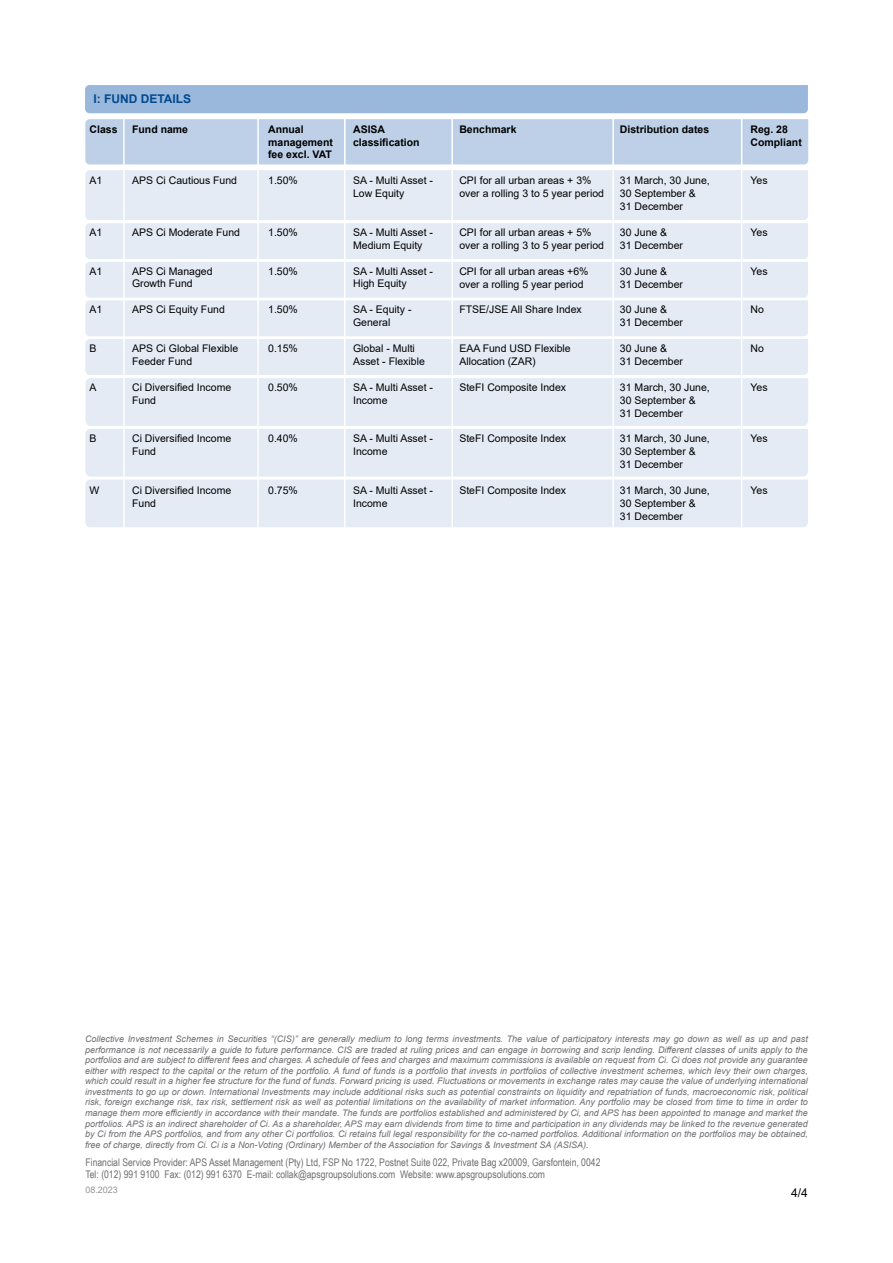
<style>
.page{position:relative;width:893px;height:1263px;background:#fff}
.page>*{position:absolute;margin:0;border:0;box-sizing:border-box;transform-origin:0 0}
.t1{font:700 12px "Arial";color:#004990}
.t2{font:12px "Arial";color:#000}
.t3{font:10.5px/12.9px "Arial";color:#000}
.t4{font:10.5px/12px "Arial Narrow";color:#6d6e71}
.t5{font:700 10.5px/12.9px "Arial";color:#000}
.t6{font:italic 9px/10.5px "Arial";color:#6d6e71;text-align:justify}
.t7{font:9px "Arial";color:#939598}
</style>
<div class="page">
<div style="left:85px;top:85px;width:723px;height:28px;background:#99b8db"></div>
<div style="left:85px;top:170px;width:723px;height:357px;background:#e5ebf5"></div>
<div style="left:85px;top:119px;width:723px;height:45px;background:#bed0e7"></div>
<hr style="left:123px;top:116px;width:2px;height:412px;background:#fff">
<hr style="left:257px;top:116px;width:2px;height:412px;background:#fff">
<hr style="left:344px;top:116px;width:2px;height:412px;background:#fff">
<hr style="left:451px;top:116px;width:2px;height:412px;background:#fff">
<hr style="left:612px;top:116px;width:2px;height:412px;background:#fff">
<hr style="left:741px;top:116px;width:1px;height:412px;background:#fff">
<h1 class="t1" style="left:94px;top:90px;width:99px">I: FUND DETAILS</h1>
<p class="t5" style="left:90px;top:123px;width:30px">Class</p>
<p class="t5" style="left:132px;top:123px;width:58px">Fund name</p>
<p class="t3" style="left:90px;top:174px;width:14px">A1</p>
<p class="t3" style="left:132px;top:174px;width:107px">APS Ci Cautious Fund</p>
<p class="t3" style="left:90px;top:226px;width:14px">A1</p>
<p class="t3" style="left:90px;top:264px;width:14px">A1</p>
<p class="t3" style="left:90px;top:303px;width:14px">A1</p>
<p class="t3" style="left:90px;top:342px;width:9px">B</p>
<p class="t3" style="left:90px;top:380px;width:9px">A</p>
<p class="t3" style="left:90px;top:432px;width:9px">B</p>
<p class="t3" style="left:90px;top:484px;width:11px">W</p>
<p class="t3" style="left:132px;top:226px;width:109px">APS Ci Moderate Fund</p>
<p class="t3" style="left:132px;top:264px;width:82px">APS Ci Managed<br>Growth Fund</p>
<p class="t3" style="left:132px;top:303px;width:94px">APS Ci Equity Fund</p>
<p class="t3" style="left:132px;top:342px;width:108px">APS Ci Global Flexible<br>Feeder Fund</p>
<p class="t3" style="left:132px;top:380px;width:101px">Ci Diversified Income<br>Fund</p>
<p class="t3" style="left:132px;top:432px;width:101px">Ci Diversified Income<br>Fund</p>
<p class="t3" style="left:132px;top:484px;width:101px">Ci Diversified Income<br>Fund</p>
<p class="t5" style="left:268px;top:123px;width:66px">Annual management fee excl. VAT</p>
<p class="t3" style="left:268px;top:174px;width:31px">1.50%</p>
<p class="t3" style="left:268px;top:226px;width:31px">1.50%</p>
<p class="t3" style="left:268px;top:264px;width:31px">1.50%</p>
<p class="t3" style="left:268px;top:303px;width:31px">1.50%</p>
<p class="t3" style="left:268px;top:342px;width:31px">0.15%</p>
<p class="t3" style="left:268px;top:380px;width:31px">0.50%</p>
<p class="t3" style="left:268px;top:432px;width:31px">0.40%</p>
<p class="t3" style="left:268px;top:484px;width:31px">0.75%</p>
<p class="t5" style="left:353px;top:123px;width:68px">ASISA classification</p>
<p class="t3" style="left:353px;top:174px;width:81px">SA - Multi Asset -<br>Low Equity</p>
<p class="t3" style="left:353px;top:226px;width:81px">SA - Multi Asset -<br>Medium Equity</p>
<p class="t3" style="left:353px;top:264px;width:81px">SA - Multi Asset -<br>High Equity</p>
<p class="t3" style="left:353px;top:303px;width:60px">SA - Equity -<br>General</p>
<p class="t3" style="left:353px;top:342px;width:73px">Global - Multi<br>Asset - Flexible</p>
<p class="t3" style="left:353px;top:380px;width:81px">SA - Multi Asset -<br>Income</p>
<p class="t3" style="left:353px;top:432px;width:81px">SA - Multi Asset -<br>Income</p>
<p class="t3" style="left:353px;top:484px;width:81px">SA - Multi Asset -<br>Income</p>
<p class="t5" style="left:459px;top:123px;width:59px">Benchmark</p>
<p class="t5" style="left:620px;top:123px;width:91px">Distribution dates</p>
<p class="t3" style="left:459px;top:174px;width:146px">CPI for all urban areas + 3% over a rolling 3 to 5 year period</p>
<p class="t3" style="left:459px;top:226px;width:146px">CPI for all urban areas + 5% over a rolling 3 to 5 year period</p>
<p class="t3" style="left:459px;top:264px;width:131px">CPI for all urban areas +6% over a rolling 5 year period</p>
<p class="t3" style="left:459px;top:303px;width:124px">FTSE/JSE All Share Index</p>
<p class="t3" style="left:459px;top:342px;width:113px">EAA Fund USD Flexible<br>Allocation (ZAR)</p>
<p class="t3" style="left:459px;top:380px;width:108px">SteFI Composite Index</p>
<p class="t3" style="left:459px;top:432px;width:108px">SteFI Composite Index</p>
<p class="t3" style="left:459px;top:484px;width:108px">SteFI Composite Index</p>
<p class="t3" style="left:620px;top:174px;width:91px">31 March, 30 June,<br>30 September &amp;<br>31 December</p>
<p class="t3" style="left:620px;top:226px;width:65px">30 June &amp;<br>31 December</p>
<p class="t3" style="left:620px;top:264px;width:65px">30 June &amp;<br>31 December</p>
<p class="t3" style="left:620px;top:303px;width:65px">30 June &amp;<br>31 December</p>
<p class="t3" style="left:620px;top:342px;width:65px">30 June &amp;<br>31 December</p>
<p class="t3" style="left:620px;top:381px;width:91px">31 March, 30 June,<br>30 September &amp;<br>31 December</p>
<p class="t3" style="left:620px;top:432px;width:91px">31 March, 30 June,<br>30 September &amp;<br>31 December</p>
<p class="t3" style="left:620px;top:484px;width:91px">31 March, 30 June,<br>30 September &amp;<br>31 December</p>
<p class="t5" style="left:750px;top:123px;width:53px">Reg. 28<br>Compliant</p>
<p class="t3" style="left:750px;top:174px;width:19px">Yes</p>
<p class="t3" style="left:750px;top:226px;width:19px">Yes</p>
<p class="t3" style="left:750px;top:264px;width:19px">Yes</p>
<p class="t3" style="left:750px;top:303px;width:15px">No</p>
<p class="t3" style="left:750px;top:342px;width:15px">No</p>
<p class="t3" style="left:750px;top:381px;width:19px">Yes</p>
<p class="t3" style="left:750px;top:432px;width:19px">Yes</p>
<p class="t3" style="left:750px;top:484px;width:19px">Yes</p>
<p class="t6" style="left:85px;top:1034px;width:724px">Collective Investment Schemes in Securities “(CIS)” are generally medium to long terms investments. The value of participatory interests may go down as well as up and past performance is not necessarily a guide to future performance. CIS are traded at ruling prices and can engage in borrowing and scrip lending. Different classes of units apply to the portfolios and are subject to different fees and charges. A schedule of fees and charges and maximum commissions is available on request from Ci. Ci does not provide any guarantee either with respect to the capital or the return of the portfolio. A fund of funds is a portfolio that invests in portfolios of collective investment schemes, which levy their own charges, which could result in a higher fee structure for the fund of funds. Forward pricing is used. Fluctuations or movements in exchange rates may cause the value of underlying international investments to go up or down. International Investments may include additional risks such as potential constraints on liquidity and repatriation of funds, macroeconomic risk, political risk, foreign exchange risk, tax risk, settlement risk as well as potential limitations on the availability of market information. Any portfolio may be closed from time to time in order to manage them more efficiently in accordance with their mandate. The funds are portfolios established and administered by Ci, and APS has been appointed to manage and market the portfolios. APS is an indirect shareholder of Ci. As a shareholder, APS may earn dividends from time to time and participation in any dividends may be linked to the revenue generated by Ci from the APS portfolios, and from any other Ci portfolios. Ci retains full legal responsibility for the co-named portfolios. Additional information on the portfolios may be obtained, free of charge, directly from Ci. Ci is a Non-Voting (Ordinary) Member of the Association for Savings &amp; Investment SA (ASISA).</p>
<p class="t4" style="left:86px;top:1156px;width:516px">Financial Service Provider: APS Asset Management (Pty) Ltd, FSP No 1722, Postnet Suite 022, Private Bag x20009, Garsfontein, 0042<br>Tel: (012) 991 9100 Fax: (012) 991 6370 E-mail: collak@apsgroupsolutions.com Website: www.apsgroupsolutions.com</p>
<p class="t7" style="left:85px;top:1183px;width:34px">08.2023</p>
<h1 class="t2" style="left:791px;top:1185px;width:18px">4/4</h1>
</div>
